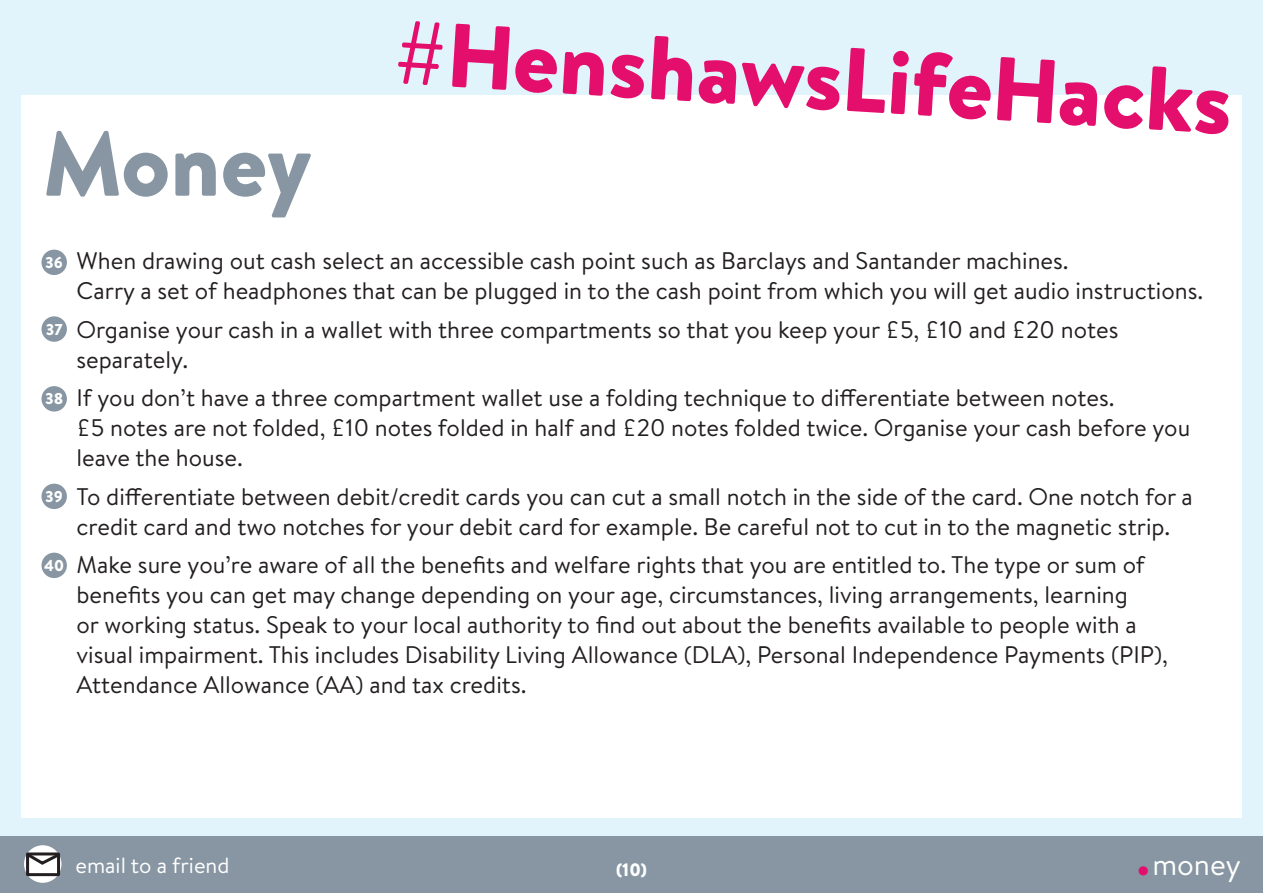
<style>
.page{position:relative;width:1263px;height:893px;background:#e1f4fc}
.page>*{position:absolute;margin:0;border:0;box-sizing:border-box;transform-origin:0 0}
.t1{font:900 91.35px "Brandon Text";letter-spacing:-.005em;color:#8796a2}
.t2{font:900 90.3px "Brandon Text";color:#e40f6d}
.t3{font:30px "Brandon Text";color:#fff}
.t4{font:24px/30px "Brandon Text";color:#231f20}
.t5{font:22.05px "Brandon Text";color:#fff}
.t6{font:900 18px "Brandon Text";color:#fff}
.t7{font:900 15.75px "Brandon Text";color:#fff}
.s1{font-weight:900;font-size:42px;color:#e40f6d}
</style>
<div class="page">
<div style="left:21px;top:95px;width:1221px;height:722px;background:#fff"></div>
<div style="left:0;top:837px;width:1263px;height:56px;background:#8796a2"></div>
<div style="left:24px;top:845px;width:37px;height:38px;background:#fff;border-radius:50%"></div>
<div style="left:26px;top:852px;width:34px;height:24px;border:3px solid #231f20"></div>
<svg style="left:24px;top:851px;width:38px;height:15px"></svg>
<div style="left:41px;top:250px;width:26px;height:25px;background:#8796a2;border-radius:50%"></div>
<div style="left:41px;top:316px;width:26px;height:26px;background:#8796a2;border-radius:50%"></div>
<div style="left:41px;top:386px;width:26px;height:26px;background:#8796a2;border-radius:50%"></div>
<div style="left:41px;top:484px;width:26px;height:25px;background:#8796a2;border-radius:50%"></div>
<div style="left:41px;top:553px;width:26px;height:25px;background:#8796a2;border-radius:50%"></div>
<h1 class="t1" style="left:43px;top:100px;width:271px">Money</h1>
<h2 class="t2" style="left:399px;top:-16px;width:841px;rotate:4deg">#HenshawsLifeHacks</h2>
<p class="t4" style="left:77px;top:245px;width:1128px;text-indent:-34px">• When drawing out cash select an accessible cash point such as Barclays and Santander machines.<br>Carry a set of headphones that can be plugged in to the cash point from which you will get audio instructions.</p>
<p class="t4" style="left:77px;top:313px;width:1043px;text-indent:-34px">• Organise your cash in a wallet with three compartments so that you keep your £5, £10 and £20 notes separately.</p>
<p class="t4" style="left:77px;top:382px;width:1115px;text-indent:-34px">• If you don’t have a three compartment wallet use a folding technique to differentiate between notes.<br>£5 notes are not folded, £10 notes folded in half and £20 notes folded twice. Organise your cash before you leave the house.</p>
<p class="t4" style="left:43px;top:480px;width:1152px;text-align:center">• To differentiate between debit/credit cards you can cut a small notch in the side of the card. One notch for a credit card and two notches for your debit card for example. Be careful not to cut in to the magnetic strip.</p>
<p class="t4" style="left:77px;top:549px;width:1093px;text-indent:-34px">• Make sure you’re aware of all the benefits and welfare rights that you are entitled to. The type or sum of benefits you can get may change depending on your age, circumstances, living arrangements, learning<br>or working status. Speak to your local authority to find out about the benefits available to people with a visual impairment. This includes Disability Living Allowance (DLA), Personal Independence Payments (PIP), Attendance Allowance (AA) and tax credits.</p>
<p class="t7" style="left:45px;top:251px;width:19px">36</p>
<p class="t7" style="left:46px;top:318px;width:18px">37</p>
<p class="t7" style="left:45px;top:388px;width:20px">38</p>
<p class="t7" style="left:45px;top:485px;width:19px">39</p>
<p class="t7" style="left:44px;top:554px;width:22px">40</p>
<p class="t5" style="left:75px;top:850px;width:156px">email to a friend</p>
<p class="t6" style="left:616px;top:857px;width:32px">(10)</p>
<p class="t3" style="left:1137px;top:844px;width:105px"><span class="s1">.</span>money</p>
</div>
